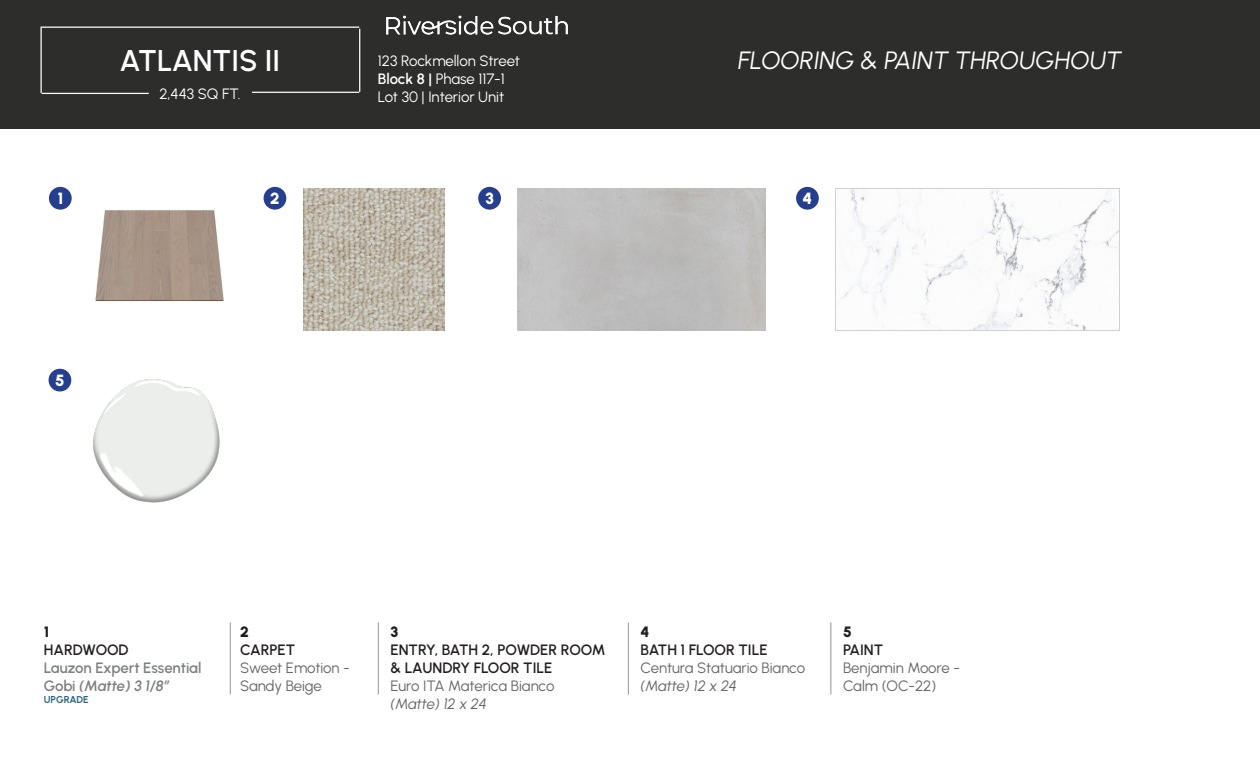
<style>
.page{position:relative;width:1260px;height:765px;background:#fff}
.page>*{position:absolute;margin:0;border:0;box-sizing:border-box;transform-origin:0 0}
.t1{font:600 30px "Urbanist";color:#fff}
.t2{font:italic 25px "Urbanist";color:#fff}
.t3{font:900 16.25px "Urbanist";color:#fff}
.t4{font:15px/18px "Urbanist";letter-spacing:-.005em;color:#67676a}
.t5{font:600 15px/18px "Urbanist";letter-spacing:-.005em;color:#231f20}
.t6{font:15px/18px "Urbanist";letter-spacing:-.005em;color:#fff}
.t7{font:600 15px/18px "Urbanist";letter-spacing:-.005em;color:#7f8080}
.t8{font:900 15px "Urbanist";color:#231f20}
.t9{font:700 10px "Urbanist";letter-spacing:-.01em;color:#2e6781}
.s1{font-weight:600}
.s2{font-style:italic}
</style>
<div class="page">
<div style="left:0;top:0;width:1260px;height:129px;background:#2d2d2c"></div>
<hr style="left:42px;top:93px;width:107px;height:1px;background:#fff">
<hr style="left:41px;top:28px;width:1px;height:65px;background:#fff">
<hr style="left:41px;top:27px;width:318px;height:1px;background:#fff">
<hr style="left:359px;top:29px;width:1px;height:63px;background:#fff">
<hr style="left:252px;top:92px;width:107px;height:1px;background:#fff">
<img style="left:386px;top:15px;width:182px;height:20px">
<hr style="left:230px;top:622px;width:1px;height:72px;background:#2d272a">
<hr style="left:378px;top:622px;width:1px;height:72px;background:#2d272a">
<hr style="left:628px;top:622px;width:1px;height:72px;background:#2d272a">
<hr style="left:831px;top:622px;width:1px;height:72px;background:#2d272a">
<div style="left:49px;top:187px;width:23px;height:23px;background:#253f8e;border-radius:50%"></div>
<img style="left:95px;top:210px;width:129px;height:92px">
<div style="left:264px;top:187px;width:22px;height:23px;background:#253f8e;border-radius:50%"></div>
<img style="left:303px;top:188px;width:142px;height:142px">
<div style="left:478px;top:187px;width:23px;height:23px;background:#253f8e;border-radius:50%"></div>
<div style="left:796px;top:187px;width:23px;height:23px;background:#253f8e;border-radius:50%"></div>
<img style="left:836px;top:188px;width:283px;height:142px">
<div style="left:49px;top:369px;width:22px;height:23px;background:#253f8e;border-radius:50%"></div>
<img style="left:93px;top:379px;width:127px;height:124px">
<p class="t3" style="left:57px;top:187px;width:7px">1</p>
<h1 class="t1" style="left:120px;top:41px;width:162px">ATLANTIS II</h1>
<p class="t6" style="left:159px;top:84px;width:83px">2,443 SQ FT.</p>
<p class="t6" style="left:378px;top:51px;width:144px">123 Rockmellon Street<br><span class="s1">Block 8 |</span> Phase 117-1<br>Lot 30 | Interior Unit</p>
<p class="t2" style="left:738px;top:44px;width:385px">FLOORING &amp; PAINT THROUGHOUT</p>
<p class="t3" style="left:270px;top:187px;width:11px">2</p>
<p class="t3" style="left:485px;top:187px;width:10px">3</p>
<p class="t3" style="left:803px;top:187px;width:11px">4</p>
<p class="t3" style="left:55px;top:368px;width:11px">5</p>
<p class="t8" style="left:44px;top:621px;width:7px">1</p>
<p class="t5" style="left:44px;top:640px;width:86px">HARDWOOD</p>
<p class="t7" style="left:44px;top:658px;width:159px">Lauzon Expert Essential<br>Gobi <span class="s2">(Matte) 3 1/8”</span></p>
<p class="t9" style="left:44px;top:692px;width:46px">UPGRADE</p>
<p class="t8" style="left:240px;top:621px;width:10px">2</p>
<p class="t5" style="left:240px;top:640px;width:57px">CARPET</p>
<p class="t4" style="left:240px;top:658px;width:111px">Sweet Emotion -<br>Sandy Beige</p>
<p class="t8" style="left:391px;top:621px;width:9px">3</p>
<p class="t5" style="left:391px;top:640px;width:217px">ENTRY, BATH 2, POWDER ROOM &amp; LAUNDRY FLOOR TILE</p>
<p class="t4" style="left:391px;top:676px;width:165px">Euro ITA Materica Bianco <span class="s2">(Matte) 12 x 24</span></p>
<p class="t8" style="left:641px;top:621px;width:10px">4</p>
<p class="t5" style="left:641px;top:640px;width:128px">BATH 1 FLOOR TILE</p>
<p class="t4" style="left:641px;top:658px;width:166px">Centura Statuario Bianco <span class="s2">(Matte) 12 x 24</span></p>
<p class="t8" style="left:843px;top:621px;width:10px">5</p>
<p class="t5" style="left:843px;top:640px;width:42px">PAINT</p>
<p class="t4" style="left:843px;top:658px;width:118px">Benjamin Moore -<br>Calm (OC-22)</p>
</div>
